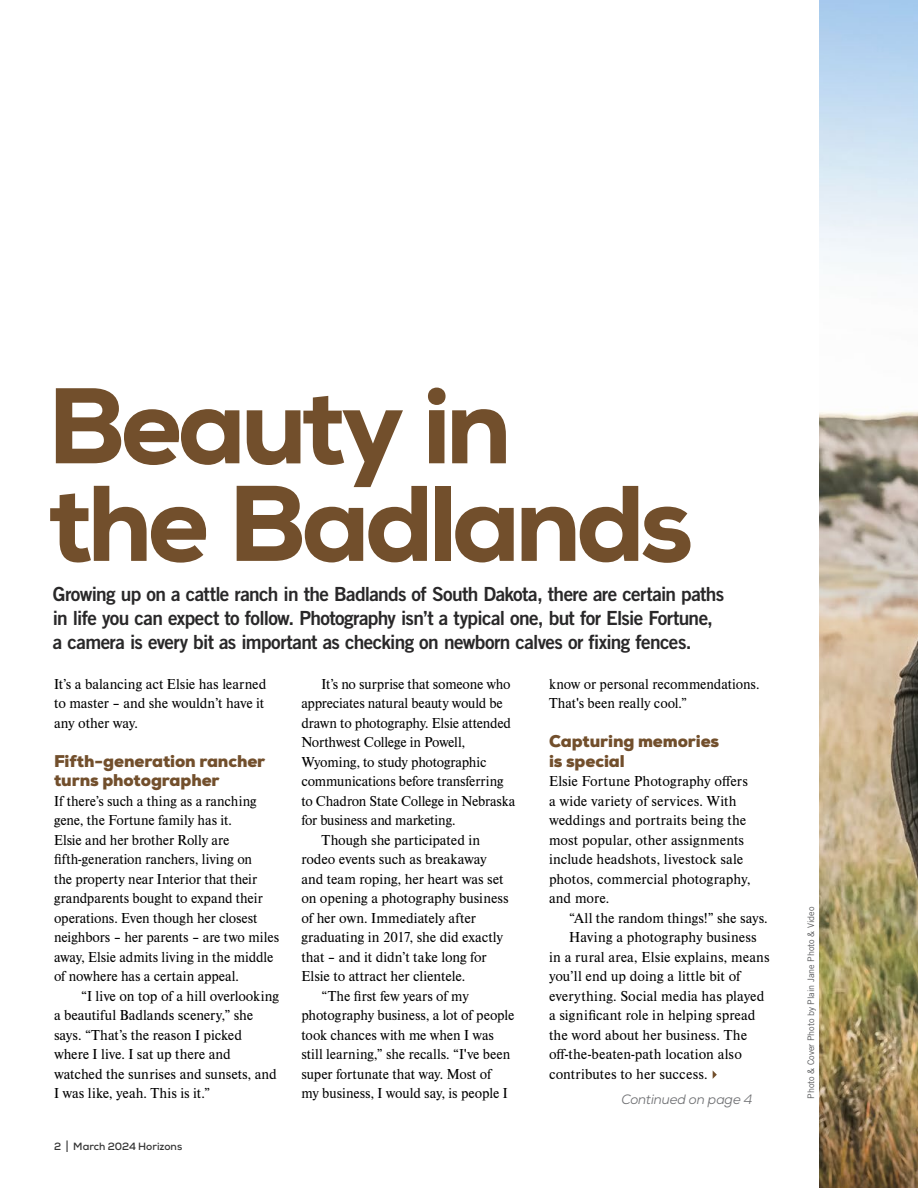
<style>
.page{position:relative;width:918px;height:1188px;background:#fff}
.page>*{position:absolute;margin:0;border:0;box-sizing:border-box;transform-origin:0 0}
.t1{font:800 107.25px/97.6px "Nexa";letter-spacing:-.045em;color:#724f2c}
.t2{font:19.5px/24px "Trade Gothic LT Pro Bd 2";letter-spacing:-.035em;color:#292829}
.t3{font:900 16.5px/19.5px "Nexa";letter-spacing:-.005em;color:#724f2c}
.t4{font:15px/19.5px "Nimbus Rom D";letter-spacing:-.005em;color:#000}
.t5{font:italic 13.5px "Nexa";letter-spacing:-.01em;color:#6f7073}
.t6{font:700 10.5px "Nexa";color:#000}
.t7{font:9px "Trade Gothic LT Pro";color:#58595b}
.s1{font-size:14.1px}
</style>
<div class="page">
<img style="left:819px;top:0;width:99px;height:1069px">
<svg style="left:713px;top:1071px;width:4px;height:8px"></svg>
<svg style="left:819px;top:1069px;width:99px;height:119px;background:#856b45"></svg>
<h1 class="t1" style="left:48px;top:378px;width:647px">Beauty in the Badlands</h1>
<p class="t2" style="left:53px;top:581px;width:673px">Growing up on a cattle ranch in the Badlands of South Dakota, there are certain paths in life you can expect to follow. Photography isn’t a typical one, but for Elsie Fortune, a camera is every bit as important as checking on newborn calves or fixing fences.</p>
<p class="t4" style="left:54px;top:674px;width:214px">It’s a balancing act Elsie has learned to master – and she wouldn’t have it any other way.</p>
<p class="t3" style="left:54px;top:751px;width:213px">Fifth-generation rancher turns photographer</p>
<p class="t4" style="left:54px;top:791px;width:227px">If there’s such a thing as a ranching gene, the Fortune family has it.<br>Elsie and her brother Rolly are fifth-generation ranchers, living on<br>the property near Interior that their grandparents bought to expand their operations. Even though her closest neighbors – her parents – are two miles away, Elsie admits living in the middle of nowhere has a certain appeal.</p>
<p class="t4" style="left:54px;top:986px;width:227px;text-indent:27px">“I live on top of a hill overlooking a beautiful Badlands scenery,” she says. “That’s the reason I picked where I live. I sat up there and watched the sunrises and sunsets, and I was like, yeah. This is it.”</p>
<p class="t6" style="left:54px;top:1139px;width:129px">2 <span class="s1">|</span> March 2024 Horizons</p>
<p class="t4" style="left:322px;top:674px;width:190px">It’s no surprise that someone who</p>
<p class="t4" style="left:301px;top:693px;width:203px">appreciates natural beauty would be</p>
<p class="t4" style="left:301px;top:713px;width:211px">drawn to photography. Elsie attended</p>
<p class="t4" style="left:301px;top:732px;width:165px">Northwest College in Powell,</p>
<p class="t4" style="left:301px;top:752px;width:187px">Wyoming, to study photographic</p>
<p class="t4" style="left:301px;top:771px;width:204px">communications before transferring</p>
<p class="t4" style="left:301px;top:791px;width:215px">to Chadron State College in Nebraska</p>
<p class="t4" style="left:301px;top:810px;width:156px">for business and marketing.</p>
<p class="t4" style="left:322px;top:830px;width:160px">Though she participated in</p>
<p class="t4" style="left:301px;top:849px;width:187px">rodeo events such as breakaway</p>
<p class="t4" style="left:301px;top:869px;width:204px">and team roping, her heart was set</p>
<p class="t4" style="left:301px;top:888px;width:209px">on opening a photography business</p>
<p class="t4" style="left:301px;top:908px;width:176px">of her own. Immediately after</p>
<p class="t4" style="left:301px;top:927px;width:203px">graduating in 2017, she did exactly</p>
<p class="t4" style="left:301px;top:947px;width:187px">that – and it didn’t take long for</p>
<p class="t4" style="left:301px;top:966px;width:165px">Elsie to attract her clientele.</p>
<p class="t4" style="left:322px;top:986px;width:149px">“The first few years of my</p>
<p class="t4" style="left:301px;top:1005px;width:215px">photography business, a lot of people</p>
<p class="t4" style="left:301px;top:1025px;width:194px">took chances with me when I was</p>
<p class="t4" style="left:301px;top:1044px;width:211px">still learning,” she recalls. “I've been</p>
<p class="t4" style="left:301px;top:1064px;width:192px">super fortunate that way. Most of</p>
<p class="t4" style="left:301px;top:1083px;width:208px">my business, I would say, is people I</p>
<p class="t4" style="left:549px;top:674px;width:212px">know or personal recommendations.<br>That's been really cool.”</p>
<p class="t3" style="left:549px;top:732px;width:172px">Capturing memories is special</p>
<p class="t4" style="left:549px;top:771px;width:203px">Elsie Fortune Photography offers a wide variety of services. With weddings and portraits being the most popular, other assignments include headshots, livestock sale photos, commercial photography, and more.</p>
<p class="t4" style="left:569px;top:908px;width:200px">“All the random things!” she says.</p>
<p class="t4" style="left:569px;top:927px;width:189px">Having a photography business</p>
<p class="t4" style="left:549px;top:947px;width:222px">in a rural area, Elsie explains, means</p>
<p class="t4" style="left:549px;top:966px;width:193px">you’ll end up doing a little bit of</p>
<p class="t4" style="left:549px;top:986px;width:217px">everything. Social media has played</p>
<p class="t4" style="left:549px;top:1005px;width:208px">a significant role in helping spread</p>
<p class="t4" style="left:549px;top:1025px;width:200px">the word about her business. The</p>
<p class="t4" style="left:549px;top:1044px;width:194px">off-the-beaten-path location also</p>
<p class="t4" style="left:549px;top:1064px;width:160px">contributes to her success.</p>
<p class="t5" style="left:621px;top:1091px;width:133px">Continued on page 4</p>
<p class="t7" style="left:806px;top:1099px;width:194px;rotate:-90deg">Photo &amp; Cover Photo by Plain Jane Photo &amp; Video</p>
</div>
